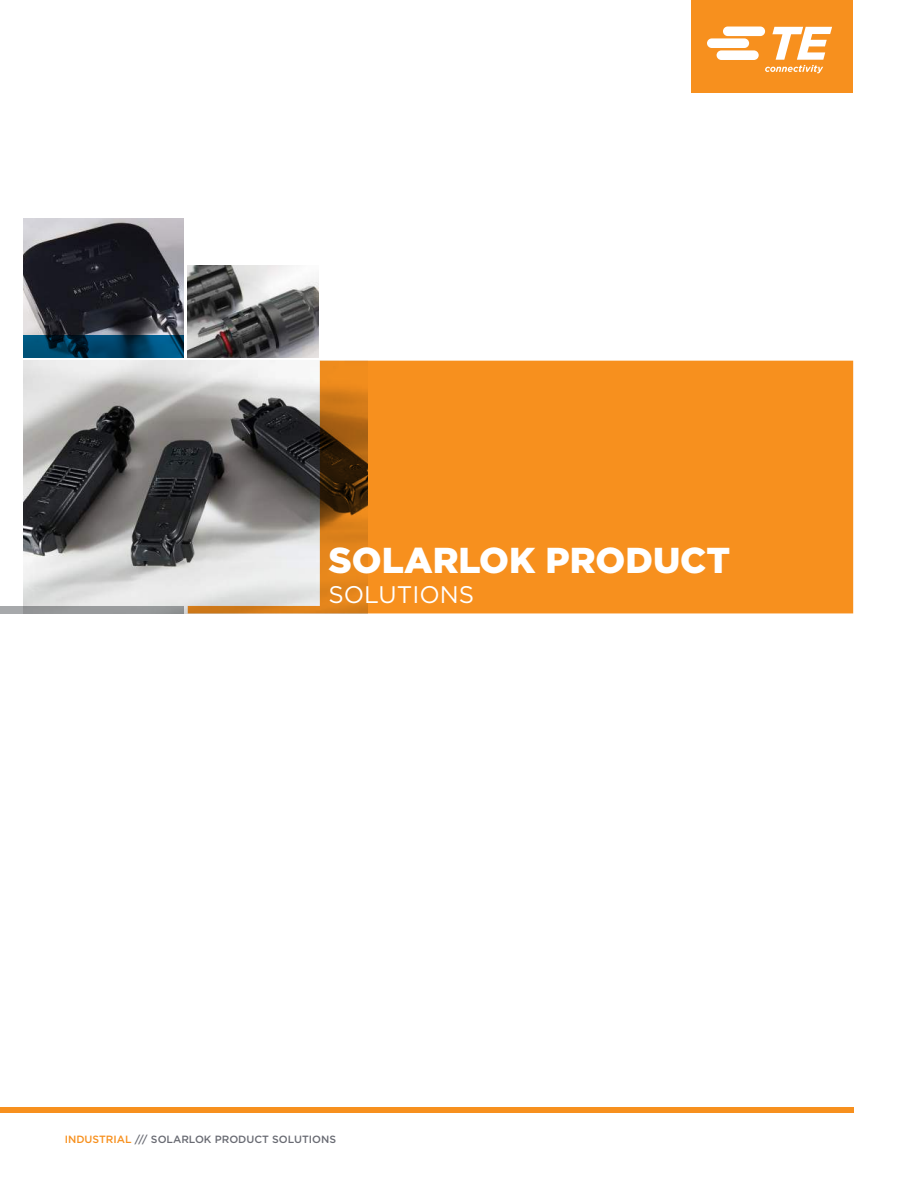
<style>
.page{position:relative;width:918px;height:1188px;background:#fff}
.page>*{position:absolute;margin:0;border:0;box-sizing:border-box;transform-origin:0 0}
.t1{font:900 36px "Gotham";color:#fff}
.t2{font:24px "Gotham";color:#fff}
.t3{font:500 10.5px "Gotham";color:#696b73}
.s1{color:#f7901e}
</style>
<div class="page">
<img style="left:23px;top:218px;width:161px;height:117px">
<img style="left:23px;top:361px;width:165px;height:252px">
<img style="left:188px;top:266px;width:131px;height:92px">
<div style="left:691px;top:0;width:162px;height:93px;background:#f7901e"></div>
<svg style="left:707px;top:27px;width:125px;height:46px"></svg>
<div style="left:0;top:1107px;width:853px;height:6px;background:#f7901e"></div>
<svg style="left:0;top:606px;width:184px;height:7px"></svg>
<svg style="left:188px;top:361px;width:665px;height:252px;background:#df8e35"></svg>
<svg style="left:23px;top:335px;width:161px;height:23px;background:#004063"></svg>
<h1 class="t1" style="left:328px;top:544px;width:403px">SOLARLOK PRODUCT</h1>
<h2 class="t2" style="left:328px;top:584px;width:147px">SOLUTIONS</h2>
<p class="t3" style="left:65px;top:1134px;width:273px"><span class="s1">INDUSTRIAL</span> /// SOLARLOK PRODUCT SOLUTIONS</p>
</div>
